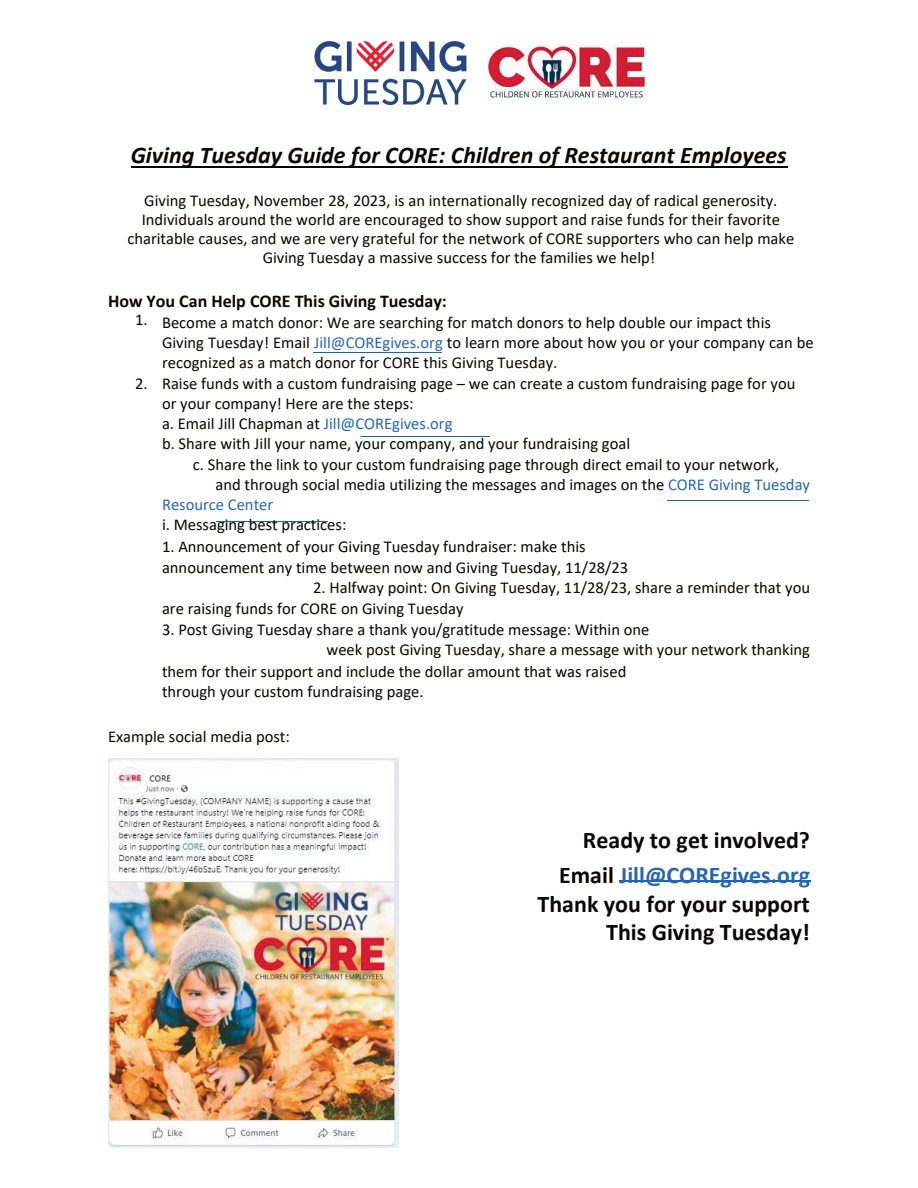
<style>
.page{position:relative;width:918px;height:1188px;background:#fff}
.page>*{position:absolute;margin:0;border:0;box-sizing:border-box;transform-origin:0 0}
.t1{font:700 24px/35px "Calibri";color:#080704;text-align:right}
.t2{font:italic 700 24px "Calibri";color:#080704}
.t3{font:700 18px "Calibri";color:#080704}
.t4{font:16.5px/19.2px "Calibri";color:#080704}
.t5{font:16.5px "Calibri";color:#2965b1}
.s1{color:#2965b1}
</style>
<div class="page">
<hr style="left:216px;top:521px;width:111px;height:1px;background:#1865b2">
<hr style="left:313px;top:352px;width:128px;height:1px;background:#1865b2">
<hr style="left:362px;top:436px;width:128px;height:1px;background:#1865b2">
<hr style="left:131px;top:167px;width:657px;height:1px;background:#000">
<hr style="left:619px;top:881px;width:192px;height:1px;background:#1865b2">
<hr style="left:667px;top:500px;width:142px;height:1px;background:#1865b2">
<img style="left:488px;top:45px;width:158px;height:55px">
<img style="left:314px;top:41px;width:153px;height:64px">
<img style="left:108px;top:759px;width:290px;height:389px">
<h1 class="t2" style="left:131px;top:138px;width:657px">Giving Tuesday Guide for CORE: Children of Restaurant Employees</h1>
<p class="t4" style="left:127px;top:190px;width:668px;text-align:center">Giving Tuesday, November 28, 2023, is an internationally recognized day of radical generosity.<br>Individuals around the world are encouraged to show support and raise funds for their favorite charitable causes, and we are very grateful for the network of CORE supporters who can help make Giving Tuesday a massive success for the families we help!</p>
<p class="t3" style="left:108px;top:288px;width:340px">How You Can Help CORE This Giving Tuesday:</p>
<p class="t4" style="left:135px;top:310px;width:14px">1.</p>
<p class="t4" style="left:135px;top:374px;width:14px">2.</p>
<p class="t4" style="left:162px;top:312px;width:610px">Become a match donor: We are searching for match donors to help double our impact this</p>
<p class="t4" style="left:162px;top:333px;width:653px">Giving Tuesday! Email <span class="s1">Jill@COREgives.org</span> to learn more about how you or your company can be</p>
<p class="t4" style="left:162px;top:353px;width:397px">recognized as a match donor for CORE this Giving Tuesday.</p>
<p class="t4" style="left:162px;top:373px;width:635px">Raise funds with a custom fundraising page – we can create a custom fundraising page for you</p>
<p class="t4" style="left:162px;top:393px;width:253px">or your company! Here are the steps:</p>
<p class="t4" style="left:162px;top:414px;width:292px">a. Email Jill Chapman at <span class="s1">Jill@COREgives.org</span></p>
<p class="t4" style="left:162px;top:434px;width:470px">b. Share with Jill your name, your company, and your fundraising goal</p>
<p class="t4" style="left:193px;top:454px;width:588px">c. Share the link to your custom fundraising page through direct email to your network,</p>
<p class="t4" style="left:215px;top:474px;width:596px">and through social media utilizing the messages and images on the <span class="s1">CORE Giving Tuesday</span></p>
<p class="t5" style="left:162px;top:493px;width:113px">Resource Center</p>
<p class="t4" style="left:162px;top:515px;width:186px">i. Messaging best practices:</p>
<p class="t4" style="left:162px;top:535px;width:468px;line-height:21.3px">1. Announcement of your Giving Tuesday fundraiser: make this announcement any time between now and Giving Tuesday, 11/28/23</p>
<p class="t4" style="left:162px;top:577px;width:650px;line-height:20.2px;text-indent:151px">2. Halfway point: On Giving Tuesday, 11/28/23, share a reminder that you are raising funds for CORE on Giving Tuesday</p>
<p class="t4" style="left:162px;top:620px;width:489px">3. Post Giving Tuesday share a thank you/gratitude message: Within one</p>
<p class="t4" style="left:327px;top:640px;width:485px">week post Giving Tuesday, share a message with your network thanking</p>
<p class="t4" style="left:162px;top:661px;width:466px">them for their support and include the dollar amount that was raised</p>
<p class="t4" style="left:162px;top:681px;width:263px">through your custom fundraising page.</p>
<p class="t4" style="left:108px;top:726px;width:183px">Example social media post:</p>
<h1 class="t1" style="left:559px;top:822px;width:252px">Ready to get involved?<br>Email <span class="s1">Jill@COREgives.org</span></h1>
<h1 class="t1" style="left:538px;top:890px;width:274px;line-height:28.2px">Thank you for your support<br>This Giving Tuesday!</h1>
</div>
